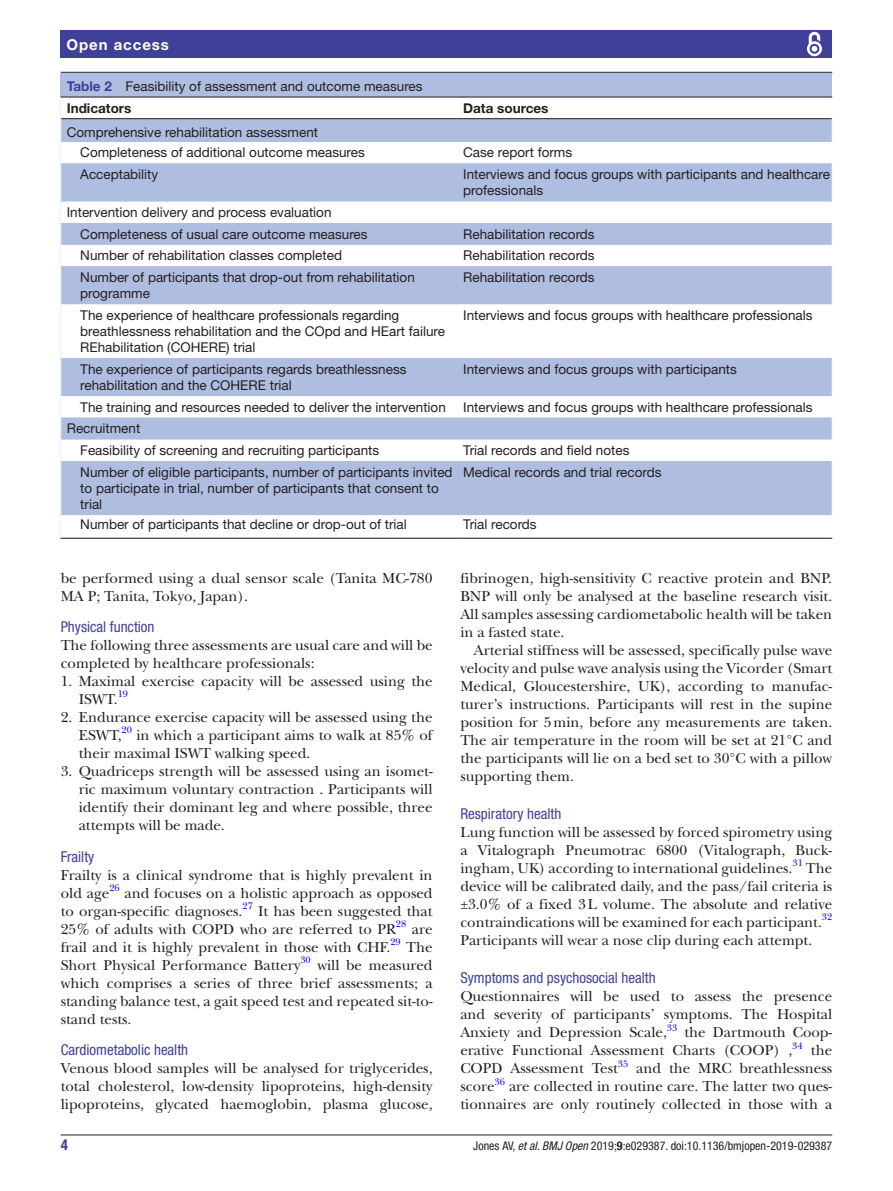
<style>
.page{position:relative;width:893px;height:1191px;background:#fff}
.page>*{position:absolute;margin:0;border:0;box-sizing:border-box;transform-origin:0 0}
.t1{font:15px/18px "New Baskerville";color:#231f20}
.t2{font:condensed 15px "Helvetica Neue LT Std";color:#414099}
.t3{font:700 15px "Helvetica Neue LT Std";letter-spacing:.065em;color:#fff}
.t4{font:700 condensed 15px "Helvetica Neue LT Std";color:#414099}
.t5{font:13.5px/16.2px "Helvetica Neue LT Std";color:#231f20}
.t6{font:700 13.5px "Helvetica Neue LT Std";color:#231f20}
.t7{font:condensed 12px "Helvetica Neue LT Std";color:#231f20}
.t8{font:9.9px "New Baskerville";color:#00f}
.s1{font-weight:700;color:#414099}
.s2{font-weight:700}
.s3{font-style:italic}
</style>
<div class="page">
<hr style="left:61px;top:1134px;width:771px;height:1px;background:#231f20">
<div style="left:61px;top:31px;width:771px;height:27px;background:#414099"></div>
<svg style="left:807px;top:31px;width:15px;height:26px"></svg>
<div style="left:61px;top:73px;width:771px;height:465px;background:#afbde1"></div>
<hr style="left:61px;top:72px;width:771px;height:1px;background:#231f20">
<div style="left:61px;top:98px;width:771px;height:440px;background:#fff"></div>
<svg style="left:61px;top:119px;width:771px;height:396px"></svg>
<hr style="left:61px;top:97px;width:396px;height:1px;background:#231f20">
<hr style="left:61px;top:118px;width:396px;height:1px;background:#231f20">
<hr style="left:457px;top:97px;width:375px;height:1px;background:#231f20">
<hr style="left:457px;top:118px;width:375px;height:1px;background:#231f20">
<hr style="left:61px;top:538px;width:396px;height:1px;background:#231f20">
<hr style="left:457px;top:538px;width:375px;height:1px;background:#231f20">
<svg style="left:60px;top:97px;width:1px;height:66px"></svg>
<svg style="left:60px;top:201px;width:1px;height:65px"></svg>
<svg style="left:60px;top:396px;width:1px;height:65px"></svg>
<svg style="left:60px;top:515px;width:1px;height:23px"></svg>
<p class="t3" style="left:66px;top:35px;width:104px">Open access</p>
<p class="t5" style="left:67px;top:75px;width:357px;line-height:22px"><span class="s1">Table 2</span> Feasibility of assessment and outcome measures<br><span class="s2">Indicators</span></p>
<p class="t5" style="left:80px;top:122px;width:286px;line-height:20.1px;text-indent:-14px">Comprehensive rehabilitation assessment<br>Completeness of additional outcome measures</p>
<p class="t6" style="left:463px;top:99px;width:87px">Data sources</p>
<p class="t5" style="left:463px;top:144px;width:111px">Case report forms</p>
<p class="t5" style="left:80px;top:166px;width:80px">Acceptability</p>
<p class="t5" style="left:463px;top:166px;width:368px">Interviews and focus groups with participants and healthcare professionals</p>
<p class="t5" style="left:80px;top:201px;width:289px;line-height:21.6px;text-indent:-14px">Intervention delivery and process evaluation<br>Completeness of usual care outcome measures</p>
<p class="t5" style="left:463px;top:225px;width:133px">Rehabilitation records</p>
<p class="t5" style="left:80px;top:247px;width:263px">Number of rehabilitation classes completed</p>
<p class="t5" style="left:463px;top:247px;width:133px">Rehabilitation records</p>
<p class="t5" style="left:80px;top:269px;width:336px">Number of participants that drop-out from rehabilitation programme</p>
<p class="t5" style="left:463px;top:269px;width:133px">Rehabilitation records</p>
<p class="t5" style="left:80px;top:307px;width:366px">The experience of healthcare professionals regarding breathlessness rehabilitation and the COpd and HEart failure<br>REhabilitation (COHERE) trial</p>
<p class="t5" style="left:463px;top:307px;width:351px">Interviews and focus groups with healthcare professionals</p>
<p class="t5" style="left:80px;top:361px;width:328px">The experience of participants regards breathlessness rehabilitation and the COHERE trial</p>
<p class="t5" style="left:463px;top:361px;width:275px">Interviews and focus groups with participants</p>
<p class="t5" style="left:80px;top:398px;width:367px">The training and resources needed to deliver the intervention</p>
<p class="t5" style="left:463px;top:398px;width:351px">Interviews and focus groups with healthcare professionals</p>
<p class="t5" style="left:80px;top:417px;width:301px;line-height:21.6px;text-indent:-14px">Recruitment<br>Feasibility of screening and recruiting participants</p>
<p class="t5" style="left:463px;top:442px;width:168px">Trial records and field notes</p>
<p class="t5" style="left:80px;top:463px;width:374px">Number of eligible participants, number of participants invited to participate in trial, number of participants that consent to trial</p>
<p class="t5" style="left:463px;top:463px;width:200px">Medical records and trial records</p>
<p class="t5" style="left:80px;top:516px;width:328px">Number of participants that decline or drop-out of trial</p>
<p class="t5" style="left:463px;top:516px;width:75px">Trial records</p>
<p class="t1" style="left:61px;top:569px;width:373px">be performed using a dual sensor scale (Tanita MC-780<br>MA P; Tanita, Tokyo, Japan).</p>
<p class="t2" style="left:61px;top:618px;width:95px">Physical function</p>
<p class="t1" style="left:61px;top:636px;width:373px">The following three assessments are usual care and will be completed by healthcare professionals:</p>
<p class="t1" style="left:79px;top:672px;width:355px;text-indent:-18px">1. Maximal exercise capacity will be assessed using the<br>ISWT.</p>
<p class="t8" style="left:118px;top:688px;width:12px">19</p>
<p class="t1" style="left:79px;top:708px;width:355px;text-indent:-18px">2. Endurance exercise capacity will be assessed using the<br>ESWT,</p>
<p class="t8" style="left:122px;top:724px;width:12px">20</p>
<p class="t1" style="left:79px;top:726px;width:355px;text-indent:58px">in which a participant aims to walk at 85% of their maximal ISWT walking speed.</p>
<p class="t1" style="left:79px;top:762px;width:355px;text-align:justify;text-indent:-18px">3. Quadriceps strength will be assessed using an isomet&shy;ric maximum voluntary contraction . Participants will identify their dominant leg and where possible, three attempts will be made.</p>
<p class="t2" style="left:61px;top:847px;width:35px">Frailty</p>
<p class="t1" style="left:61px;top:866px;width:373px">Frailty is a clinical syndrome that is highly prevalent in old age</p>
<p class="t8" style="left:109px;top:882px;width:12px">26</p>
<p class="t1" style="left:61px;top:884px;width:373px;text-indent:64px">and focuses on a holistic approach as opposed to organ-specific diagnoses.</p>
<p class="t8" style="left:243px;top:900px;width:12px">27</p>
<p class="t1" style="left:61px;top:902px;width:373px;text-indent:197px">It has been suggested that<br>25% of adults with COPD who are referred to PR</p>
<p class="t8" style="left:396px;top:918px;width:12px">28</p>
<p class="t1" style="left:412px;top:920px;width:22px">are</p>
<p class="t1" style="left:61px;top:938px;width:331px">frail and it is highly prevalent in those with CHF.</p>
<p class="t8" style="left:390px;top:936px;width:12px">29</p>
<p class="t1" style="left:406px;top:938px;width:28px">The</p>
<p class="t1" style="left:61px;top:956px;width:241px">Short Physical Performance Battery</p>
<p class="t8" style="left:300px;top:954px;width:12px">30</p>
<p class="t1" style="left:61px;top:956px;width:373px;text-align:justify;text-indent:257px">will be measured which comprises a series of three brief assessments; a standing balance test, a gait speed test and repeated sit-to&shy;stand tests.</p>
<p class="t2" style="left:61px;top:1041px;width:129px">Cardiometabolic health</p>
<p class="t1" style="left:61px;top:1059px;width:373px;text-align:justify">Venous blood samples will be analysed for triglycerides, total cholesterol, low-density lipoproteins, high-density lipoproteins, glycated haemoglobin, plasma glucose,</p>
<p class="t1" style="left:460px;top:569px;width:373px;text-align:justify">fibrinogen, high-sensitivity C reactive protein and BNP.<br>BNP will only be analysed at the baseline research visit.<br>All samples assessing cardiometabolic health will be taken in a fasted state.</p>
<p class="t1" style="left:460px;top:641px;width:373px;text-align:justify;text-indent:14px">Arterial stiffness will be assessed, specifically pulse wave velocity and pulse wave analysis using the Vicorder (Smart Medical, Gloucestershire, UK), according to manufac&shy;turer’s instructions. Participants will rest in the supine position for 5min, before any measurements are taken.<br>The air temperature in the room will be set at 21°C and the participants will lie on a bed set to 30°C with a pillow supporting them.</p>
<p class="t2" style="left:460px;top:805px;width:102px">Respiratory health</p>
<p class="t1" style="left:460px;top:823px;width:373px;text-align:justify">Lung function will be assessed by forced spirometry using a Vitalograph Pneumotrac 6800 (Vitalograph, Buck&shy;ingham, UK) according to international guidelines.</p>
<p class="t8" style="left:792px;top:857px;width:12px">31</p>
<p class="t1" style="left:460px;top:859px;width:373px;text-align:justify;text-indent:345px">The device will be calibrated daily, and the pass/fail criteria is ±3.0% of a fixed 3L volume. The absolute and relative contraindications will be examined for each participant.</p>
<p class="t8" style="left:822px;top:911px;width:12px">32</p>
<p class="t1" style="left:460px;top:931px;width:353px">Participants will wear a nose clip during each attempt.</p>
<p class="t2" style="left:460px;top:969px;width:197px">Symptoms and psychosocial health</p>
<p class="t1" style="left:460px;top:987px;width:373px;text-align:justify">Questionnaires will be used to assess the presence and severity of participants’ symptoms. The Hospital Anxiety and Depression Scale,</p>
<p class="t8" style="left:667px;top:1021px;width:12px">33</p>
<p class="t1" style="left:460px;top:1023px;width:373px;text-indent:224px">the Dartmouth Coop&shy;erative Functional Assessment Charts (COOP) ,</p>
<p class="t8" style="left:792px;top:1039px;width:12px">34</p>
<p class="t1" style="left:811px;top:1041px;width:23px">the</p>
<p class="t1" style="left:460px;top:1059px;width:159px">COPD Assessment Test</p>
<p class="t8" style="left:618px;top:1057px;width:12px">35</p>
<p class="t1" style="left:636px;top:1059px;width:198px">and the MRC breathlessness</p>
<p class="t1" style="left:460px;top:1077px;width:36px">score</p>
<p class="t8" style="left:495px;top:1075px;width:12px">36</p>
<p class="t1" style="left:460px;top:1077px;width:373px;text-align:right">are collected in routine care. The latter two ques&shy;tionnaires are only routinely collected in those with a</p>
<p class="t4" style="left:61px;top:1135px;width:9px">4</p>
<p class="t7" style="left:473px;top:1138px;width:360px">Jones AV, <span class="s3">et al</span>. <span class="s3">BMJ Open</span> 2019;<span class="s2">9</span>:e029387. doi:10.1136/bmjopen-2019-029387</p>
</div>
